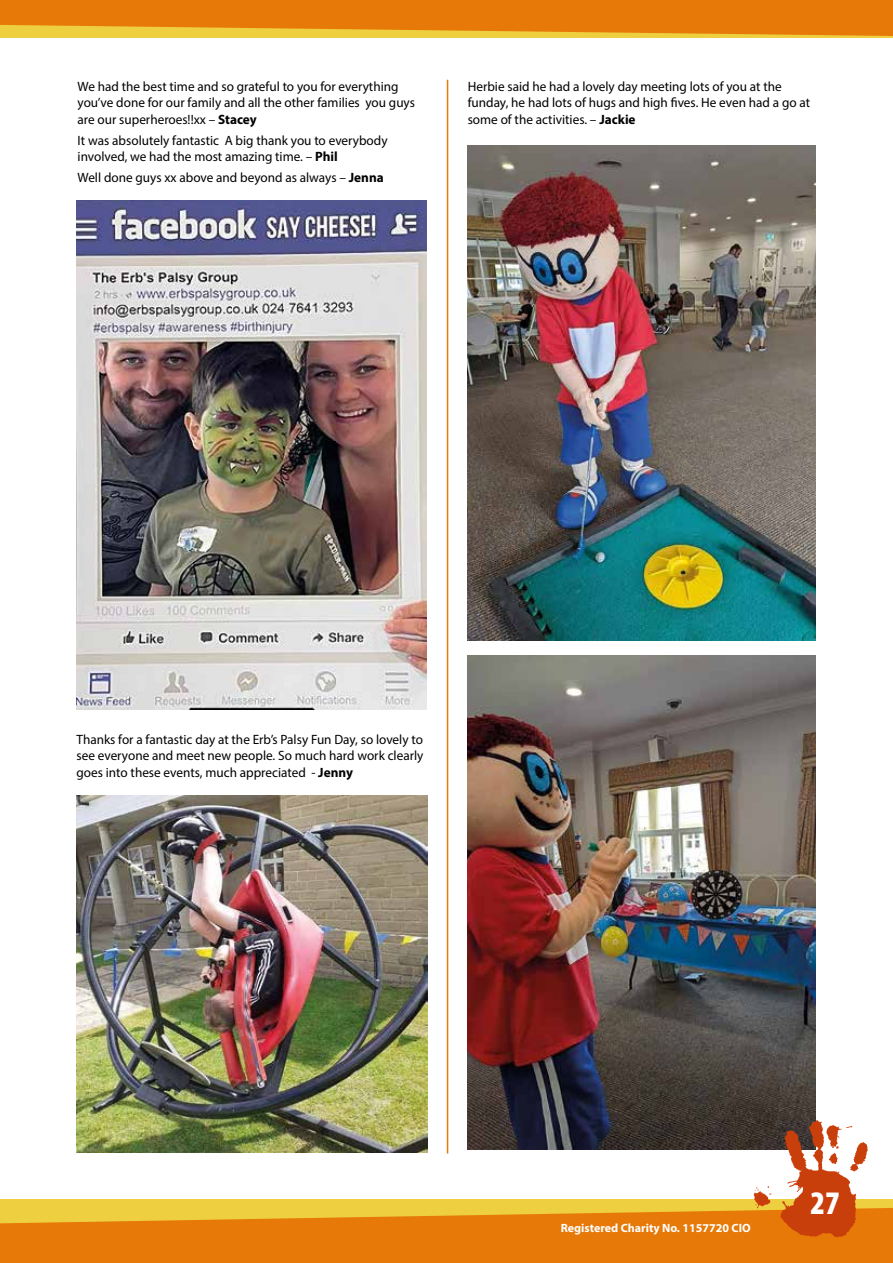
<style>
.page{position:relative;width:893px;height:1263px;background:#fff}
.page>*{position:absolute;margin:0;border:0;box-sizing:border-box;transform-origin:0 0}
.t1{font:900 condensed 33px "Myriad Pro";color:#fff}
.t2{font:13.5px/16.5px "Myriad Pro";color:#000}
.t3{font:700 12px "Myriad Pro";color:#fff}
.s1{font-weight:700}
</style>
<div class="page">
<div style="left:0;top:1199px;width:893px;height:64px;background:#eecf3f"></div>
<div style="left:0;top:0;width:893px;height:38px;background:#eecf3f"></div>
<svg style="left:0;top:1208px;width:893px;height:55px;fill:#e67908"></svg>
<svg style="left:0;top:0;width:893px;height:36px;background:#e78610"></svg>
<img style="left:77px;top:201px;width:349px;height:508px">
<img style="left:468px;top:656px;width:347px;height:493px">
<img style="left:468px;top:145px;width:347px;height:495px">
<img style="left:77px;top:795px;width:350px;height:357px">
<hr style="left:447px;top:80px;width:1px;height:1073px;background:#e67908">
<img style="left:748px;top:1111px;width:129px;height:148px">
<p class="t2" style="left:78px;top:78px;width:339px">We had the best time and so grateful to you for everything you’ve done for our family and all the other families you guys are our superheroes!!xx – <span class="s1">Stacey</span></p>
<p class="t2" style="left:78px;top:132px;width:311px">It was absolutely fantastic A big thank you to everybody involved, we had the most amazing time. – <span class="s1">Phil</span></p>
<p class="t2" style="left:78px;top:169px;width:308px">Well done guys xx above and beyond as always – <span class="s1">Jenna</span></p>
<p class="t2" style="left:468px;top:78px;width:344px">Herbie said he had a lovely day meeting lots of you at the funday, he had lots of hugs and high fives. He even had a go at some of the activities. – <span class="s1">Jackie</span></p>
<p class="t2" style="left:77px;top:731px;width:348px;text-align:justify">Thanks for a fantastic day at the Erb’s Palsy Fun Day, so lovely to see everyone and meet new people. So much hard work clearly goes into these events, much appreciated - <span class="s1">Jenny</span></p>
<p class="t3" style="left:561px;top:1220px;width:192px">Registered Charity No. 1157720 CIO</p>
<h1 class="t1" style="left:810px;top:1181px;width:31px">27</h1>
</div>
